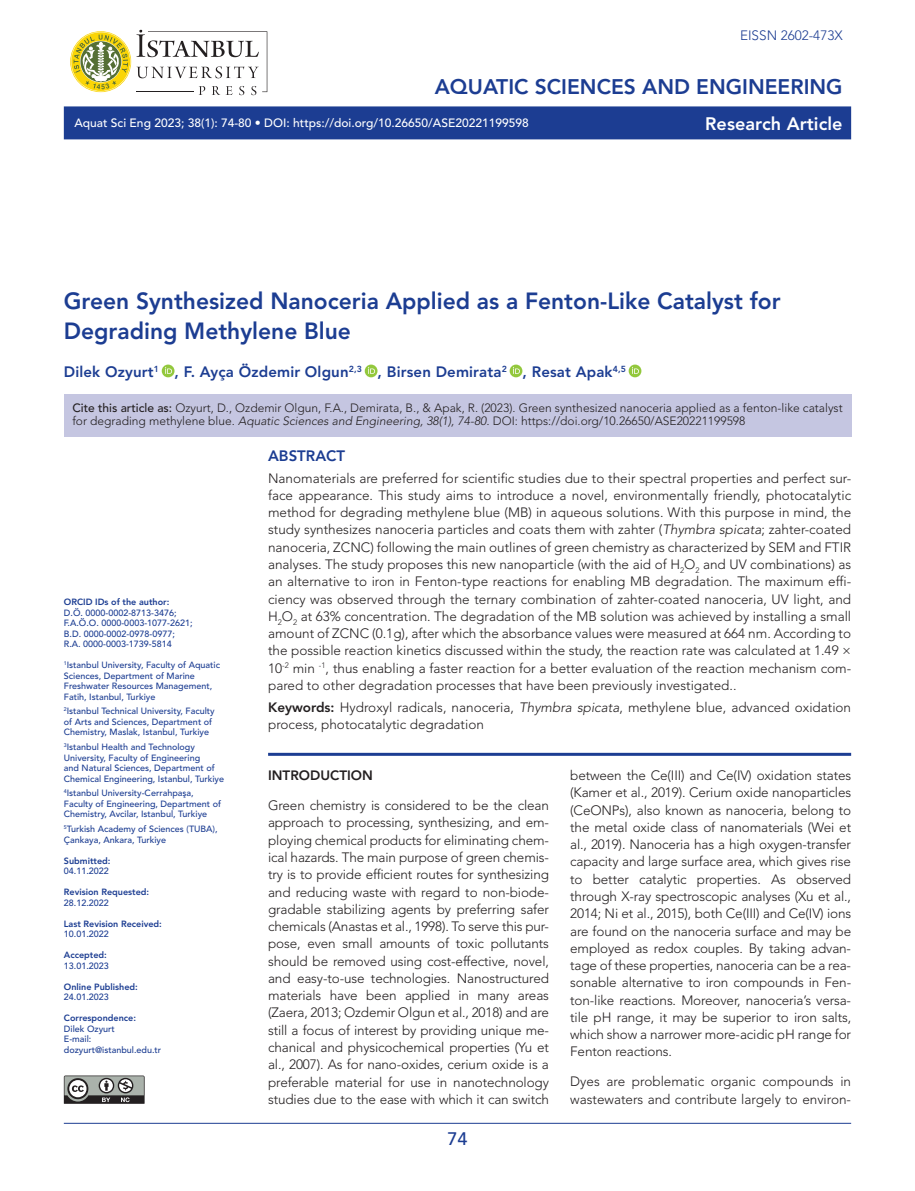
<style>
.page{position:relative;width:915px;height:1191px;background:#fff}
.page>*{position:absolute;margin:0;border:0;box-sizing:border-box;transform-origin:0 0}
.t1{font:800 23.25px/30px "Avenir LT Std";color:#1c3d92}
.t2{font:800 21px "Avenir LT Std";color:#1c3d92}
.t3{font:800 18px "Avenir LT Std";letter-spacing:.005em;color:#fff}
.t4{font:500 18px "Avenir LT Std";color:#1c3d92}
.t5{font:800 15px "Avenir LT Std";letter-spacing:.01em;color:#1c3d92}
.t6{font:300 13.5px/17.2px "Avenir LT Std";color:#231f20;text-align:justify}
.t7{font:300 13.5px "Avenir LT Std";color:#1c3d92}
.t8{font:800 13.5px "Avenir LT Std";color:#231f20}
.t9{font:300 12px/13.5px "Avenir LT Std";color:#231f20}
.t10{font:500 12px "Avenir LT Std";color:#fff}
.t11{font:500 9px/10.5px "Avenir LT Std";color:#1c3d92}
.t12{font:800 9px "Avenir LT Std";color:#1c3d92}
.s1{font-weight:500}
.s2{font-style:italic}
.s3{font-weight:800}
</style>
<div class="page">
<hr style="left:64px;top:1123px;width:786px;height:1px;background:#1c3d92">
<div style="left:64px;top:106px;width:786px;height:33px;background:#1c3d92"></div>
<div style="left:64px;top:394px;width:786px;height:43px;background:#c5c6e1"></div>
<hr style="left:268px;top:753px;width:281px;height:3px;background:#1c3d92">
<hr style="left:549px;top:753px;width:301px;height:3px;background:#1c3d92">
<svg style="left:70px;top:30px;width:197px;height:65px"></svg>
<div style="left:162px;top:364px;width:12px;height:13px;background:#93c83d;border-radius:50%"></div>
<svg style="left:165px;top:367px;width:7px;height:7px"></svg>
<svg style="left:364px;top:364px;width:13px;height:13px"></svg>
<svg style="left:368px;top:367px;width:7px;height:7px"></svg>
<svg style="left:509px;top:364px;width:13px;height:13px"></svg>
<svg style="left:513px;top:367px;width:7px;height:7px"></svg>
<svg style="left:628px;top:364px;width:13px;height:13px"></svg>
<svg style="left:632px;top:367px;width:6px;height:7px"></svg>
<svg style="left:64px;top:1075px;width:80px;height:28px;background:#858784"></svg>
<p class="t7" style="left:739px;top:27px;width:104px">EISSN 2602-473X</p>
<h2 class="t2" style="left:434px;top:74px;width:409px">AQUATIC SCIENCES AND ENGINEERING</h2>
<p class="t10" style="left:74px;top:116px;width:456px">Aquat Sci Eng 2023; 38(1): 74-80 • DOI: https://doi.org/10.26650/ASE20221199598</p>
<h3 class="t3" style="left:704px;top:113px;width:139px">Research Article</h3>
<h1 class="t1" style="left:64px;top:286px;width:718px">Green Synthesized Nanoceria Applied as a Fenton-Like Catalyst for<br>Degrading Methylene Blue</h1>
<p class="t5" style="left:64px;top:363px;width:563px">Dilek Ozyurt<sup>1</sup> , F. Ayça Özdemir Olgun<sup>2,3</sup> , Birsen Demirata<sup>2</sup> , Resat Apak<sup>4,5</sup></p>
<p class="t9" style="left:72px;top:401px;width:771px"><span class="s1">Cite this article as:</span> Ozyurt, D., Ozdemir Olgun, F.A., Demirata, B., &amp; Apak, R. (2023). Green synthesized nanoceria applied as a fenton-like catalyst for degrading methylene blue. <span class="s2">Aquatic Sciences and Engineering, 38(1), 74-80.</span> DOI: https://doi.org/10.26650/ASE20221199598</p>
<p class="t12" style="left:64px;top:596px;width:107px">ORCID IDs of the author:</p>
<p class="t11" style="left:64px;top:607px;width:130px">D.Ö. 0000-0002-8713-3476;<br>F.A.Ö.O. 0000-0003-1077-2621;<br>B.D. 0000-0002-0978-0977;<br>R.A. 0000-0003-1739-5814</p>
<p class="t11" style="left:64px;top:660px;width:158px"><sup>1</sup>Istanbul University, Faculty of Aquatic Sciences, Department of Marine Freshwater Resources Management, Fatih, Istanbul, Turkiye</p>
<p class="t11" style="left:64px;top:706px;width:152px"><sup>2</sup>Istanbul Technical University, Faculty of Arts and Sciences, Department of<br>Chemistry, Maslak, Istanbul, Turkiye</p>
<p class="t11" style="left:64px;top:742px;width:162px"><sup>3</sup>Istanbul Health and Technology University, Faculty of Engineering<br>and Natural Sciences, Department of Chemical Engineering, Istanbul, Turkiye</p>
<p class="t11" style="left:64px;top:788px;width:159px"><sup>4</sup>Istanbul University-Cerrahpaşa,<br>Faculty of Engineering, Department of<br>Chemistry, Avcilar, Istanbul, Turkiye</p>
<p class="t11" style="left:64px;top:824px;width:155px"><sup>5</sup>Turkish Academy of Sciences (TUBA),<br>Çankaya, Ankara, Turkiye</p>
<p class="t12" style="left:64px;top:855px;width:48px">Submitted:</p>
<p class="t11" style="left:64px;top:866px;width:47px">04.11.2022</p>
<p class="t12" style="left:64px;top:886px;width:87px">Revision Requested:</p>
<p class="t11" style="left:64px;top:897px;width:47px">28.12.2022</p>
<p class="t12" style="left:64px;top:918px;width:100px">Last Revision Received:</p>
<p class="t11" style="left:64px;top:929px;width:47px">10.01.2022</p>
<p class="t12" style="left:64px;top:949px;width:45px">Accepted:</p>
<p class="t11" style="left:64px;top:960px;width:47px">13.01.2023</p>
<p class="t12" style="left:64px;top:981px;width:76px">Online Published:</p>
<p class="t11" style="left:64px;top:992px;width:47px">24.01.2023</p>
<p class="t12" style="left:64px;top:1012px;width:74px">Correspondence:</p>
<p class="t11" style="left:64px;top:1023px;width:99px">Dilek Ozyurt<br>E-mail: dozyurt@istanbul.edu.tr</p>
<p class="t5" style="left:268px;top:447px;width:78px">ABSTRACT</p>
<p class="t6" style="left:268px;top:469px;width:584px">Nanomaterials are preferred for scientific studies due to their spectral properties and perfect sur&shy;face appearance. This study aims to introduce a novel, environmentally friendly, photocatalytic method for degrading methylene blue (MB) in aqueous solutions. With this purpose in mind, the study synthesizes nanoceria particles and coats them with zahter (<span class="s2">Thymbra spicata</span>; zahter-coated nanoceria, ZCNC) following the main outlines of green chemistry as characterized by SEM and FTIR analyses. The study proposes this new nanoparticle (with the aid of H<sub>2</sub>O<sub>2</sub> and UV combinations) as an alternative to iron in Fenton-type reactions for enabling MB degradation. The maximum effi&shy;ciency was observed through the ternary combination of zahter-coated nanoceria, UV light, and H<sub>2</sub>O<sub>2</sub> at 63% concentration. The degradation of the MB solution was achieved by installing a small amount of ZCNC (0.1g), after which the absorbance values were measured at 664 nm. According to the possible reaction kinetics discussed within the study, the reaction rate was calculated at 1.49 × 10<sup>-2</sup> min <sup>-1</sup>, thus enabling a faster reaction for a better evaluation of the reaction mechanism com&shy;pared to other degradation processes that have been previously investigated..</p>
<p class="t6" style="left:268px;top:698px;width:584px"><span class="s3">Keywords:</span> Hydroxyl radicals, nanoceria, <span class="s2">Thymbra spicata</span>, methylene blue, advanced oxidation process, photocatalytic degradation</p>
<p class="t8" style="left:268px;top:767px;width:106px">INTRODUCTION</p>
<p class="t6" style="left:268px;top:796px;width:282px">Green chemistry is considered to be the clean approach to processing, synthesizing, and em&shy;ploying chemical products for eliminating chem&shy;ical hazards. The main purpose of green chemis&shy;try is to provide efficient routes for synthesizing and reducing waste with regard to non-biode&shy;gradable stabilizing agents by preferring safer chemicals (Anastas et al., 1998). To serve this pur&shy;pose, even small amounts of toxic pollutants should be removed using cost-effective, novel, and easy-to-use technologies. Nanostructured materials have been applied in many areas (Zaera, 2013; Ozdemir Olgun et al., 2018) and are still a focus of interest by providing unique me&shy;chanical and physicochemical properties (Yu et al., 2007). As for nano-oxides, cerium oxide is a preferable material for use in nanotechnology studies due to the ease with which it can switch</p>
<p class="t6" style="left:570px;top:766px;width:282px">between the Ce(III) and Ce(IV) oxidation states (Kamer et al., 2019). Cerium oxide nanoparticles (CeONPs), also known as nanoceria, belong to the metal oxide class of nanomaterials (Wei et al., 2019). Nanoceria has a high oxygen-transfer capacity and large surface area, which gives rise to better catalytic properties. As observed through X-ray spectroscopic analyses (Xu et al., 2014; Ni et al., 2015), both Ce(III) and Ce(IV) ions are found on the nanoceria surface and may be employed as redox couples. By taking advan&shy;tage of these properties, nanoceria can be a rea&shy;sonable alternative to iron compounds in Fen&shy;ton-like reactions. Moreover, nanoceria’s versa&shy;tile pH range, it may be superior to iron salts, which show a narrower more-acidic pH range for Fenton reactions.</p>
<p class="t6" style="left:570px;top:1073px;width:282px">Dyes are problematic organic compounds in wastewaters and contribute largely to environ-</p>
<h3 class="t4" style="left:447px;top:1127px;width:22px">74</h3>
</div>
